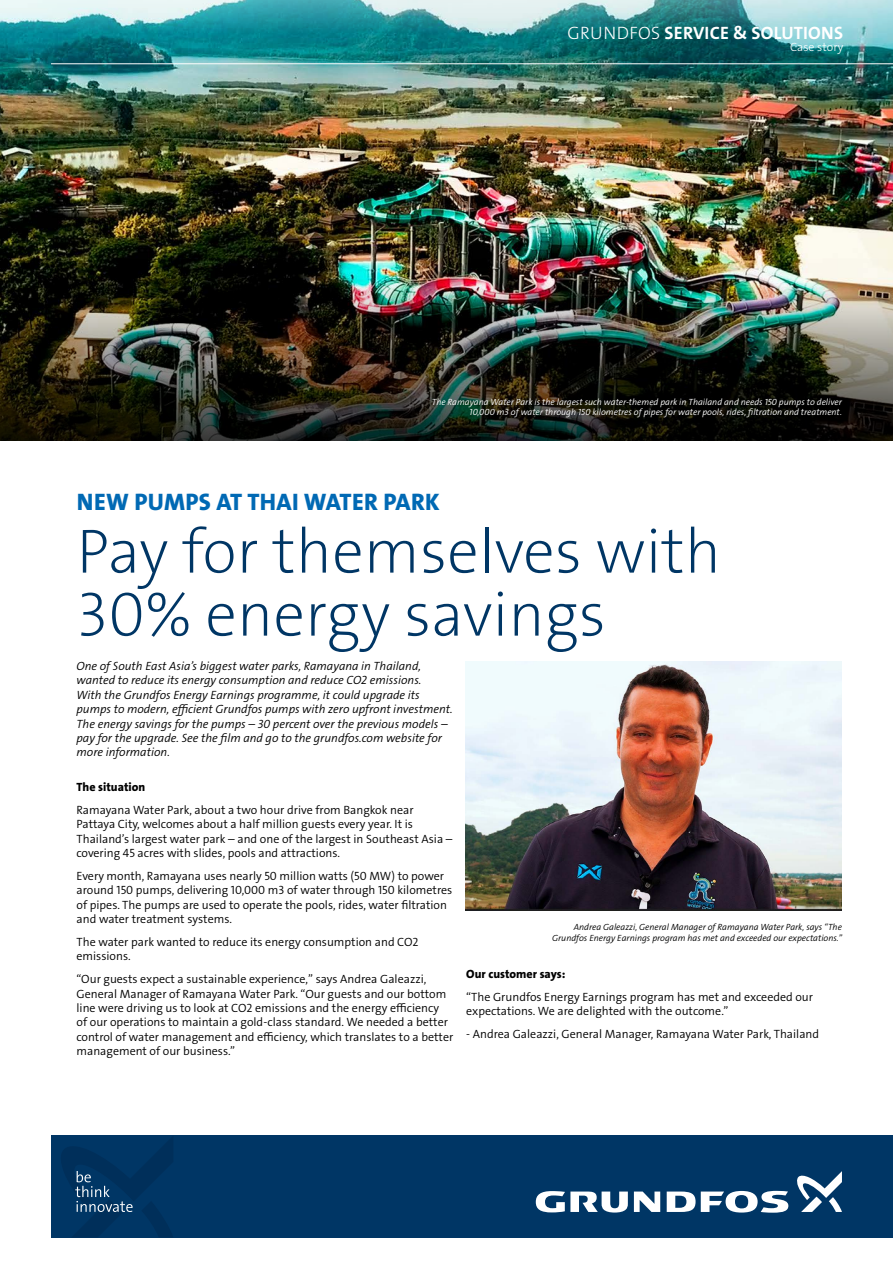
<style>
.page{position:relative;width:893px;height:1263px;background:#fff}
.page>*{position:absolute;margin:0;border:0;box-sizing:border-box;transform-origin:0 0}
.t1{font:63px/63px "Grundfos The Sans V2 OT 2 XL";color:#003665}
.t2{font:24px "Grundfos The Sans V2 OT 8 XB";letter-spacing:.015em;color:#0069b4}
.t3{font:18px "Grundfos The Sans V2 OT 7 B";letter-spacing:.015em;color:#fff}
.t4{font:12px/14.4px "Grundfos The Sans V2 OT 4 SL";color:#000}
.t5{font:12px/14.4px "Grundfos The Sans V2 OT 4 SL Italic";color:#000}
.t6{font:12px "Grundfos The Sans V2 OT 8 XB";color:#000}
.t7{font:12px "Grundfos The Sans V2 OT 3 L";color:#fff}
.t8{font:9px/10.8px "Grundfos The Sans V2 OT 4 SL Italic";color:#fff;text-align:right}
.t9{font:9px/10.8px "Grundfos The Sans V2 OT 4 SL Italic";color:#000;text-align:right}
.s1{font-family:"Grundfos The Sans V2 OT 3 L"}
</style>
<div class="page">
<img style="left:0;top:0;width:893px;height:259px">
<img style="left:0;top:259px;width:893px;height:182px">
<img style="left:466px;top:661px;width:376px;height:250px">
<div style="left:51px;top:1135px;width:842px;height:102px;background:#003665"></div>
<svg style="left:634px;top:1191px;width:26px;height:21px"></svg>
<svg style="left:536px;top:1191px;width:92px;height:21px"></svg>
<svg style="left:667px;top:1191px;width:121px;height:22px"></svg>
<svg style="left:797px;top:1171px;width:45px;height:41px"></svg>
<svg style="left:61px;top:1137px;width:112px;height:100px"></svg>
<hr style="left:51px;top:63px;width:842px;height:1px;background:#fff">
<h3 class="t3" style="left:568px;top:21px;width:277px"><span class="s1">GRUNDFOS</span> SERVICE &amp; SOLUTIONS</h3>
<p class="t7" style="left:790px;top:39px;width:55px">Case story</p>
<p class="t8" style="left:432px;top:396px;width:412px">The Ramayana Water Park is the largest such water-themed park in Thailand and needs 150 pumps to deliver<br>10,000 m3 of water through 150 kilometres of pipes for water pools, rides, filtration and treatment.</p>
<h2 class="t2" style="left:77px;top:486px;width:364px">NEW PUMPS AT THAI WATER PARK</h2>
<h1 class="t1" style="left:77px;top:520px;width:646px">Pay for themselves with<br>30% energy savings</h1>
<p class="t5" style="left:77px;top:659px;width:378px">One of South East Asia’s biggest water parks, Ramayana in Thailand, wanted to reduce its energy consumption and reduce CO2 emissions.<br>With the Grundfos Energy Earnings programme, it could upgrade its pumps to modern, efficient Grundfos pumps with zero upfront investment.<br>The energy savings for the pumps – 30 percent over the previous models – pay for the upgrade. See the film and go to the grundfos.com website for more information.</p>
<p class="t6" style="left:77px;top:779px;width:70px">The situation</p>
<p class="t4" style="left:77px;top:802px;width:377px">Ramayana Water Park, about a two hour drive from Bangkok near Pattaya City, welcomes about a half million guests every year. It is Thailand’s largest water park – and one of the largest in Southeast Asia – covering 45 acres with slides, pools and attractions.</p>
<p class="t4" style="left:77px;top:869px;width:377px">Every month, Ramayana uses nearly 50 million watts (50 MW) to power around 150 pumps, delivering 10,000 m3 of water through 150 kilometres of pipes. The pumps are used to operate the pools, rides, water filtration and water treatment systems.</p>
<p class="t4" style="left:77px;top:935px;width:344px">The water park wanted to reduce its energy consumption and CO2 emissions.</p>
<p class="t4" style="left:77px;top:972px;width:378px">“Our guests expect a sustainable experience,” says Andrea Galeazzi, General Manager of Ramayana Water Park. “Our guests and our bottom line were driving us to look at CO2 emissions and the energy efficiency<br>of our operations to maintain a gold-class standard. We needed a better control of water management and efficiency, which translates to a better management of our business.”</p>
<p class="t6" style="left:466px;top:966px;width:101px">Our customer says:</p>
<p class="t9" style="left:552px;top:922px;width:291px">Andrea Galeazzi, General Manager of Ramayana Water Park, says “The<br>Grundfos Energy Earnings program has met and exceeded our expectations.”</p>
<p class="t4" style="left:466px;top:990px;width:348px">“The Grundfos Energy Earnings program has met and exceeded our expectations. We are delighted with the outcome.”</p>
<p class="t4" style="left:466px;top:1027px;width:354px">- Andrea Galeazzi, General Manager, Ramayana Water Park, Thailand</p>
</div>
